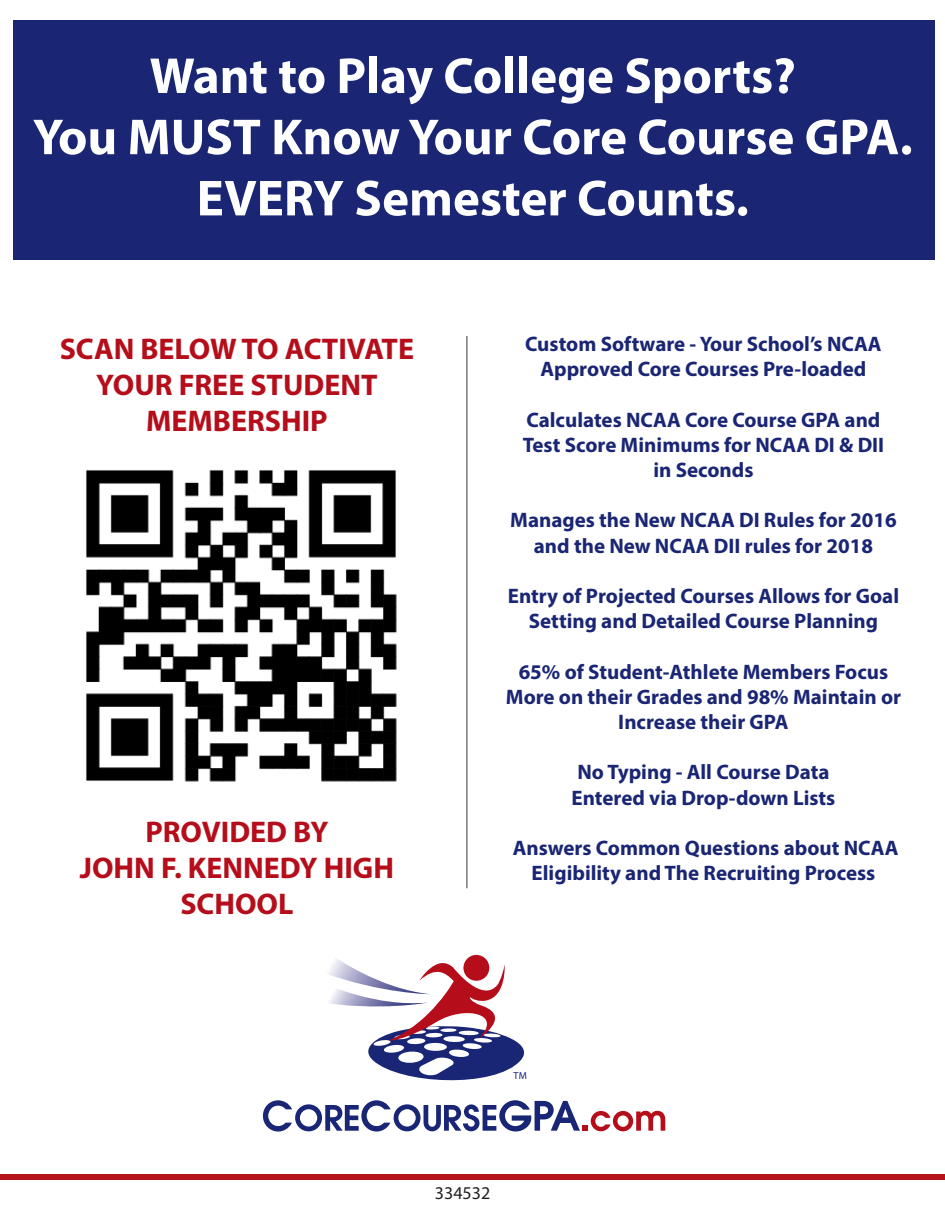
<style>
.page{position:relative;width:945px;height:1215px;background:#fff}
.page>*{position:absolute;margin:0;border:0;box-sizing:border-box;transform-origin:0 0}
.t1{font:700 51px/61.2px "Myriad Pro";color:#fff;text-align:center}
.t2{font:700 30px/36px "Myriad Pro";color:#b50e1a;text-align:center}
.t3{font:700 21px/25.2px "Myriad Pro";color:#1a2674;text-align:center}
.t4{font:18px "Myriad Pro";color:#231f20}
.t5{font:10.2px "Myriad Pro";color:#192575}
</style>
<div class="page">
<div style="left:14px;top:20px;width:921px;height:240px;background:#1a2674"></div>
<hr style="left:466px;top:336px;width:2px;height:552px;background:#76787b">
<svg style="left:328px;top:954px;width:197px;height:127px"></svg>
<div style="left:463px;top:955px;width:26px;height:26px;background:#b50e1a;border-radius:50%"></div>
<svg style="left:263px;top:1100px;width:402px;height:32px"></svg>
<div style="left:0;top:1174px;width:945px;height:6px;background:#b5121b"></div>
<img style="left:86px;top:470px;width:311px;height:312px">
<h1 class="t1" style="left:33px;top:44px;width:881px">Want to Play College Sports?<br>You MUST Know Your Core Course GPA.<br>EVERY Semester Counts.</h1>
<h2 class="t2" style="left:60px;top:329px;width:356px">SCAN BELOW TO ACTIVATE<br>YOUR FREE STUDENT<br>MEMBERSHIP</h2>
<h2 class="t2" style="left:80px;top:813px;width:316px">PROVIDED BY<br>JOHN F. KENNEDY HIGH<br>SCHOOL</h2>
<p class="t3" style="left:525px;top:331px;width:358px">Custom Software - Your School’s NCAA<br>Approved Core Courses Pre-loaded</p>
<p class="t3" style="left:523px;top:406px;width:363px">Calculates NCAA Core Course GPA and<br>Test Score Minimums for NCAA DI &amp; DII in Seconds</p>
<p class="t3" style="left:510px;top:507px;width:388px">Manages the New NCAA DI Rules for 2016 and the New NCAA DII rules for 2018</p>
<p class="t3" style="left:508px;top:583px;width:393px">Entry of Projected Courses Allows for Goal<br>Setting and Detailed Course Planning</p>
<p class="t3" style="left:506px;top:658px;width:397px">65% of Student-Athlete Members Focus<br>More on their Grades and 98% Maintain or<br>Increase their GPA</p>
<p class="t3" style="left:572px;top:759px;width:265px;text-align:left">No Typing - All Course Data<br>Entered via Drop-down Lists</p>
<p class="t3" style="left:513px;top:835px;width:387px">Answers Common Questions about NCAA<br>Eligibility and The Recruiting Process</p>
<p class="t5" style="left:514px;top:1070px;width:15px">TM</p>
<p class="t4" style="left:435px;top:1182px;width:57px">334532</p>
</div>
